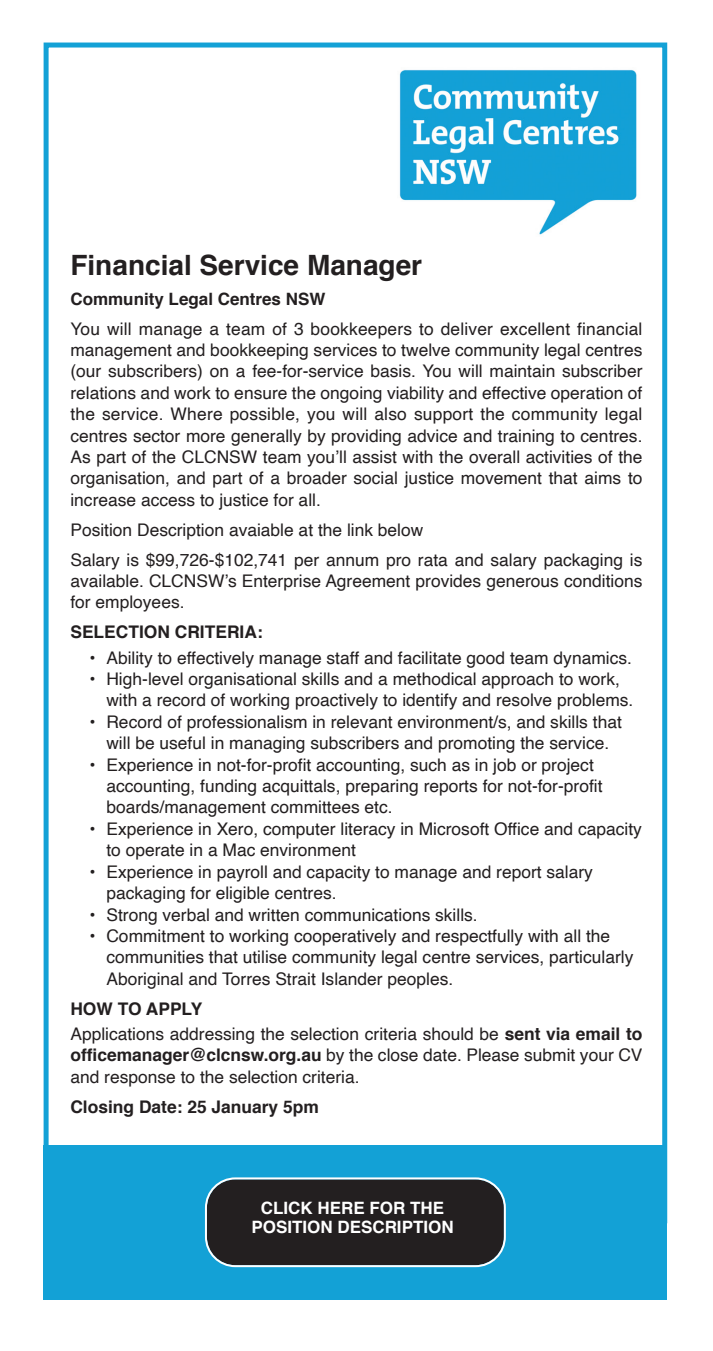
<style>
.page{position:relative;width:713px;height:1351px;background:#fff}
.page>*{position:absolute;margin:0;border:0;box-sizing:border-box;transform-origin:0 0}
.t1{font:700 28px "Helvetica";color:#231f20}
.t2{font:17.4px/21.4px "Helvetica";color:#231f20}
.t3{font:700 17.4px "Helvetica";color:#231f20}
.t4{font:700 17px/19px "Helvetica";color:#fff;text-align:center}
.t5{font:700 17px "Helvetica";color:#231f20}
.s1{font-weight:700}
</style>
<div class="page">
<div style="left:44px;top:43px;width:623px;height:1180px;border:5px solid #13a1d6"></div>
<div style="left:44px;top:1145px;width:623px;height:154px;background:#13a1d6"></div>
<img style="left:399px;top:69px;width:238px;height:166px">
<svg style="left:205px;top:1177px;width:301px;height:90px;background:#2d2f32"></svg>
<p class="t1" style="left:70px;top:254px;width:353px">Financial Service Manager</p>
<p class="t5" style="left:70px;top:292px;width:257px">Community Legal Centres NSW</p>
<p class="t2" style="left:70px;top:319px;width:574px;text-align:justify">You will manage a team of 3 bookkeepers to deliver excellent financial management and bookkeeping services to twelve community legal centres (our subscribers) on a fee-for-service basis. You will maintain subscriber relations and work to ensure the ongoing viability and effective operation of the service. Where possible, you will also support the community legal centres sector more generally by providing advice and training to centres.<br>As part of the CLCNSW team you’ll assist with the overall activities of the organisation, and part of a broader social justice movement that aims to increase access to justice for all.</p>
<p class="t2" style="left:70px;top:520px;width:354px">Position Description avaiable at the link below</p>
<p class="t2" style="left:70px;top:550px;width:574px;text-align:justify">Salary is $99,726-$102,741 per annum pro rata and salary packaging is available. CLCNSW’s Enterprise Agreement provides generous conditions for employees.</p>
<p class="t3" style="left:70px;top:625px;width:194px">SELECTION CRITERIA:</p>
<p class="t2" style="left:89px;top:648px;width:544px">• Ability to effectively manage staff and facilitate good team dynamics.</p>
<p class="t2" style="left:106px;top:670px;width:529px;text-indent:-17px">• High-level organisational skills and a methodical approach to work, with a record of working proactively to identify and resolve problems.</p>
<p class="t2" style="left:89px;top:712px;width:534px;text-align:center">• Record of professionalism in relevant environment/s, and skills that will be useful in managing subscribers and promoting the service.</p>
<p class="t2" style="left:106px;top:755px;width:498px;text-indent:-17px">• Experience in not-for-profit accounting, such as in job or project accounting, funding acquittals, preparing reports for not-for-profit boards/management committees etc.</p>
<p class="t2" style="left:106px;top:819px;width:537px;text-indent:-17px">• Experience in Xero, computer literacy in Microsoft Office and capacity to operate in a Mac environment</p>
<p class="t2" style="left:106px;top:862px;width:488px;text-indent:-17px">• Experience in payroll and capacity to manage and report salary packaging for eligible centres.</p>
<p class="t2" style="left:89px;top:905px;width:390px">• Strong verbal and written communications skills.</p>
<p class="t2" style="left:106px;top:926px;width:528px;text-indent:-17px">• Commitment to working cooperatively and respectfully with all the communities that utilise community legal centre services, particularly<br>Aboriginal and Torres Strait Islander peoples.</p>
<p class="t3" style="left:70px;top:1001px;width:133px">HOW TO APPLY</p>
<p class="t2" style="left:70px;top:1025px;width:574px;text-align:justify">Applications addressing the selection criteria should be <span class="s1">sent via email to officemanager@clcnsw.org.au</span> by the close date. Please submit your CV and response to the selection criteria.</p>
<p class="t3" style="left:70px;top:1099px;width:250px">Closing Date: 25 January 5pm</p>
<p class="t4" style="left:251px;top:1200px;width:204px">CLICK HERE FOR THE<br>POSITION DESCRIPTION</p>
</div>
